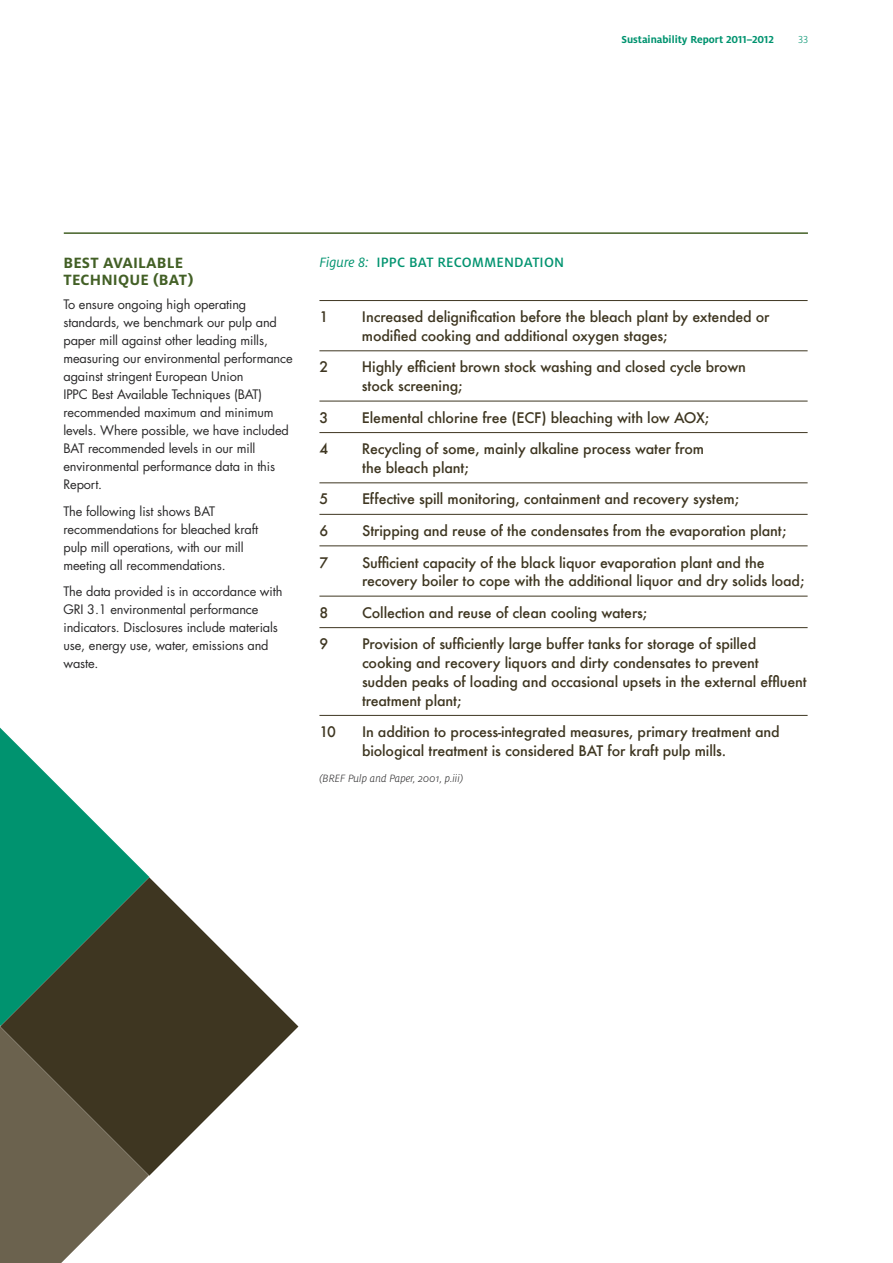
<style>
.page{position:relative;width:893px;height:1263px;background:#fff}
.page>*{position:absolute;margin:0;border:0;box-sizing:border-box;transform-origin:0 0}
.t1{font:700 16.5px/16.5px "Milo Pro";letter-spacing:.01em;color:#436026}
.t2{font:500 15px "Milo Pro";letter-spacing:.01em;color:#00936f}
.t3{font:500 14.25px/18.8px "Futura";letter-spacing:-.01em;color:#3e3621}
.t4{font:12.75px/18px "Futura";letter-spacing:-.01em;color:#292829}
.t5{font:italic 300 11.7px "Milo Pro";color:#292829}
.t6{font:700 11.25px "Milo Pro";color:#00936f}
.t7{font:300 11.25px "Milo Pro";color:#00936f}
.s1{font-weight:400;font-style:italic}
</style>
<div class="page">
<hr style="left:319px;top:300px;width:489px;height:1px;background:#3e3621">
<hr style="left:319px;top:350px;width:489px;height:1px;background:#3e3621">
<hr style="left:319px;top:401px;width:489px;height:1px;background:#3e3621">
<hr style="left:319px;top:432px;width:489px;height:1px;background:#3e3621">
<hr style="left:319px;top:482px;width:489px;height:1px;background:#3e3621">
<hr style="left:319px;top:514px;width:489px;height:1px;background:#3e3621">
<hr style="left:319px;top:545px;width:489px;height:1px;background:#3e3621">
<hr style="left:319px;top:596px;width:489px;height:1px;background:#3e3621">
<hr style="left:319px;top:627px;width:489px;height:1px;background:#3e3621">
<hr style="left:319px;top:715px;width:489px;height:1px;background:#3e3621">
<hr style="left:64px;top:232px;width:744px;height:2px;background:#436026">
<svg style="left:149px;top:877px;width:149px;height:299px"></svg>
<svg style="left:0;top:728px;width:149px;height:535px"></svg>
<p class="t6" style="left:621px;top:33px;width:154px">SUSTAINABILITY REPORT 2011–2012</p>
<p class="t7" style="left:798px;top:33px;width:11px">33</p>
<p class="t1" style="left:64px;top:255px;width:121px">BEST AVAILABLE<br>TECHNIQUE (BAT</p>
<p class="t1" style="left:188px;top:271px;width:7px">)</p>
<p class="t4" style="left:63px;top:296px;width:231px">To ensure ongoing high operating standards, we benchmark our pulp and paper mill against other leading mills, measuring our environmental performance against stringent European Union<br>IPPC Best Available Techniques (BAT) recommended maximum and minimum levels. Where possible, we have included BAT recommended levels in our mill environmental performance data in this Report.</p>
<p class="t4" style="left:63px;top:502px;width:196px">The following list shows BAT recommendations for bleached kraft pulp mill operations, with our mill meeting all recommendations.</p>
<p class="t4" style="left:63px;top:583px;width:220px">The data provided is in accordance with<br>GRI 3.1 environmental performance indicators. Disclosures include materials use, energy use, water, emissions and waste.</p>
<p class="t2" style="left:319px;top:254px;width:159px"><span class="s1">Figure 8:</span> IPPC BAT R ECOMM</p>
<p class="t2" style="left:496px;top:254px;width:69px">ENDATION</p>
<p class="t3" style="left:319px;top:307px;width:10px">1</p>
<p class="t3" style="left:362px;top:307px;width:409px">Increased delignification before the bleach plant by extended or modified cooking and additional oxygen stages;</p>
<p class="t3" style="left:319px;top:358px;width:10px">2</p>
<p class="t3" style="left:362px;top:358px;width:386px">Highly efficient brown stock washing and closed cycle brown stock screening;</p>
<p class="t3" style="left:319px;top:408px;width:10px">3</p>
<p class="t3" style="left:362px;top:408px;width:349px">Elemental chlorine free (ECF) bleaching with low AOX;</p>
<p class="t3" style="left:319px;top:439px;width:10px">4</p>
<p class="t3" style="left:362px;top:439px;width:344px">Recycling of some, mainly alkaline process water from the bleach plant;</p>
<p class="t3" style="left:319px;top:490px;width:10px">5</p>
<p class="t3" style="left:362px;top:490px;width:379px">Effective spill monitoring, containment and recovery system;</p>
<p class="t3" style="left:319px;top:521px;width:10px">6</p>
<p class="t3" style="left:362px;top:521px;width:426px">Stripping and reuse of the condensates from the evaporation plant;</p>
<p class="t3" style="left:319px;top:553px;width:10px">7</p>
<p class="t3" style="left:362px;top:553px;width:444px">Sufficient capacity of the black liquor evaporation plant and the recovery boiler to cope with the additional liquor and dry solids load;</p>
<p class="t3" style="left:319px;top:603px;width:10px">8</p>
<p class="t3" style="left:362px;top:603px;width:287px">Collection and reuse of clean cooling waters;</p>
<p class="t3" style="left:319px;top:634px;width:10px">9</p>
<p class="t3" style="left:362px;top:634px;width:446px">Provision of sufficiently large buffer tanks for storage of spilled cooking and recovery liquors and dirty condensates to prevent sudden peaks of loading and occasional upsets in the external effluent treatment plant;</p>
<p class="t3" style="left:319px;top:722px;width:18px">10</p>
<p class="t3" style="left:362px;top:722px;width:419px">In addition to process-integrated measures, primary treatment and biological treatment is considered BAT for kraft pulp mills.</p>
<p class="t5" style="left:319px;top:772px;width:145px">(BREF Pulp and Paper, 2001, p.iii)</p>
</div>
